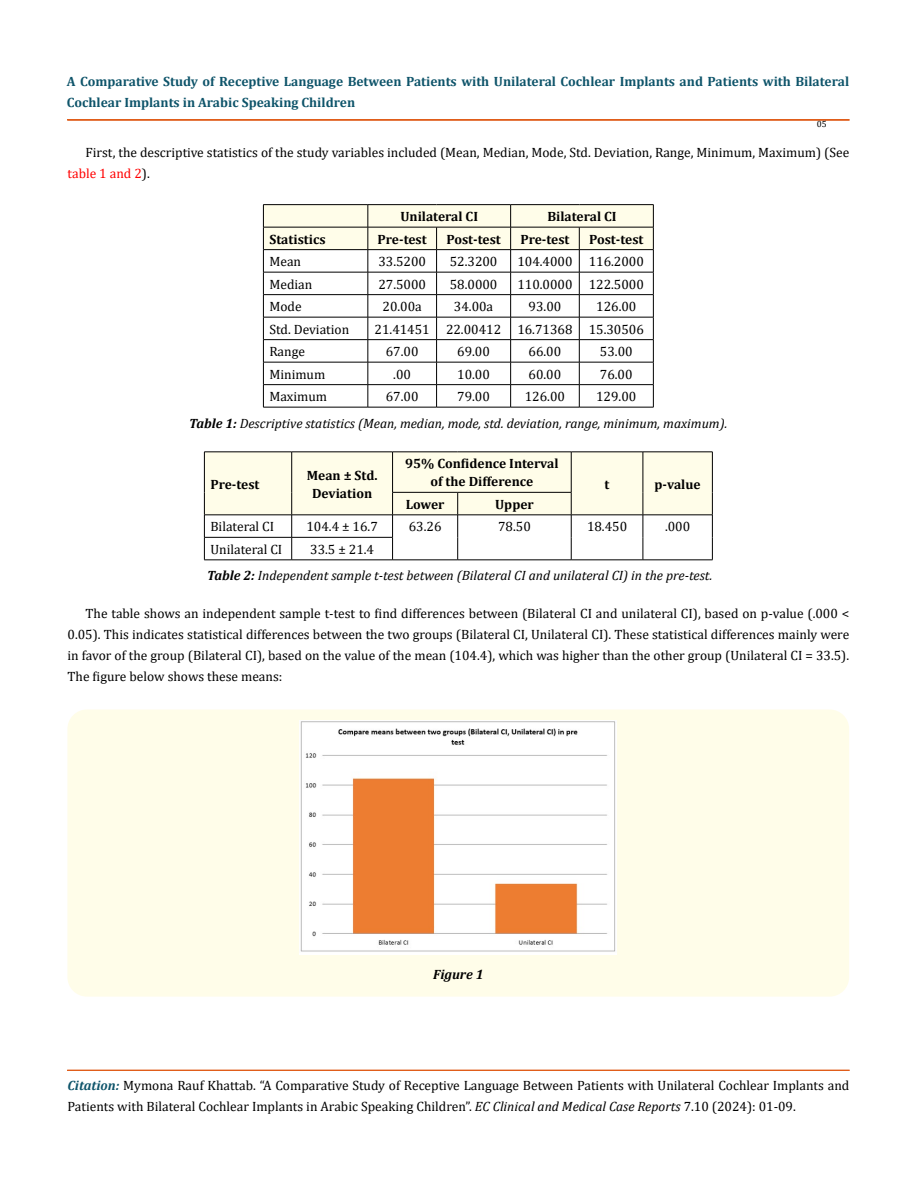
<style>
.page{position:relative;width:917px;height:1188px;background:#fff}
.page>*{position:absolute;margin:0;border:0;box-sizing:border-box;transform-origin:0 0}
.t1{font:13.5px/21px "Cambria";color:#000}
.t2{font:italic 13.5px/27.2px "Cambria";color:#000}
.t3{font:700 13.5px/18px "Cambria";color:#000;text-align:center}
.t4{font:700 13.5px/21px "Cambria";color:#0e546a}
.t5{font:italic 700 13.5px "Cambria";color:#000}
.t6{font:9px "Cambria";color:#000}
.s1{color:#f00}
.s2{font-style:normal}
.s3{font-weight:700}
.s4{font-weight:700;font-style:italic;color:#0e546a}
.s5{font-style:italic}
</style>
<div class="page">
<div style="left:67px;top:120px;width:782px;height:1px;border:1px solid #e05d1a"></div>
<div style="left:67px;top:1070px;width:782px;height:1px;border:1px solid #e05d1a"></div>
<hr style="left:263px;top:204px;width:105px;height:1px;background:#000">
<hr style="left:368px;top:204px;width:68px;height:1px;background:#000">
<hr style="left:436px;top:204px;width:74px;height:1px;background:#000">
<hr style="left:510px;top:204px;width:69px;height:1px;background:#000">
<hr style="left:579px;top:204px;width:74px;height:1px;background:#000">
<svg style="left:263px;top:205px;width:391px;height:202px"></svg>
<hr style="left:263px;top:407px;width:105px;height:1px;background:#000">
<hr style="left:368px;top:407px;width:68px;height:1px;background:#000">
<hr style="left:436px;top:407px;width:74px;height:1px;background:#000">
<hr style="left:510px;top:407px;width:69px;height:1px;background:#000">
<hr style="left:579px;top:407px;width:74px;height:1px;background:#000">
<svg style="left:204px;top:452px;width:509px;height:108px"></svg>
<hr style="left:204px;top:560px;width:88px;height:1px;background:#000">
<hr style="left:292px;top:560px;width:100px;height:1px;background:#000">
<hr style="left:392px;top:560px;width:65px;height:1px;background:#000">
<hr style="left:457px;top:560px;width:114px;height:1px;background:#000">
<hr style="left:571px;top:560px;width:72px;height:1px;background:#000">
<hr style="left:643px;top:560px;width:69px;height:1px;background:#000">
<div style="left:67px;top:710px;width:782px;height:287px;background:#fffde9;border-radius:19px"></div>
<img style="left:300px;top:720px;width:316px;height:235px">
<p class="t4" style="left:67px;top:71px;width:783px">A Comparative Study of Receptive Language Between Patients with Unilateral Cochlear Implants and Patients with Bilateral<br>Cochlear Implants in Arabic Speaking Children</p>
<p class="t6" style="left:816px;top:118px;width:11px">05</p>
<p class="t1" style="left:68px;top:142px;width:783px;text-indent:18px">First, the descriptive statistics of the study variables included (Mean, Median, Mode, Std. Deviation, Range, Minimum, Maximum) (See <span class="s1">table 1 and 2</span>).</p>
<p class="t3" style="left:400px;top:207px;width:79px">Unilateral CI</p>
<p class="t3" style="left:547px;top:207px;width:71px">Bilateral CI</p>
<p class="t3" style="left:269px;top:230px;width:58px">Statistics</p>
<p class="t3" style="left:377px;top:230px;width:51px">Pre-test</p>
<p class="t3" style="left:446px;top:230px;width:56px">Post-test</p>
<p class="t3" style="left:520px;top:230px;width:51px">Pre-test</p>
<p class="t3" style="left:589px;top:230px;width:56px">Post-test</p>
<p class="t1" style="left:269px;top:251px;width:33px">Mean</p>
<p class="t1" style="left:378px;top:251px;width:49px">33.5200</p>
<p class="t1" style="left:450px;top:251px;width:49px">52.3200</p>
<p class="t1" style="left:517px;top:251px;width:128px">104.4000 116.2000</p>
<p class="t1" style="left:269px;top:273px;width:44px">Median</p>
<p class="t1" style="left:378px;top:273px;width:49px">27.5000</p>
<p class="t1" style="left:450px;top:273px;width:49px">58.0000</p>
<p class="t1" style="left:517px;top:273px;width:128px">110.0000 122.5000</p>
<p class="t1" style="left:269px;top:296px;width:34px">Mode</p>
<p class="t1" style="left:382px;top:296px;width:41px">20.00a</p>
<p class="t1" style="left:454px;top:296px;width:41px">34.00a</p>
<p class="t1" style="left:528px;top:296px;width:34px">93.00</p>
<p class="t1" style="left:596px;top:296px;width:42px">126.00</p>
<p class="t1" style="left:269px;top:319px;width:81px">Std. Deviation</p>
<p class="t1" style="left:374px;top:319px;width:271px">21.41451 22.00412 16.71368 15.30506</p>
<p class="t1" style="left:269px;top:341px;width:37px">Range</p>
<p class="t1" style="left:386px;top:341px;width:34px">67.00</p>
<p class="t1" style="left:457px;top:341px;width:34px">69.00</p>
<p class="t1" style="left:528px;top:341px;width:34px">66.00</p>
<p class="t1" style="left:600px;top:341px;width:34px">53.00</p>
<p class="t1" style="left:269px;top:364px;width:57px">Minimum</p>
<p class="t1" style="left:393px;top:364px;width:19px">.00</p>
<p class="t1" style="left:457px;top:364px;width:34px">10.00</p>
<p class="t1" style="left:528px;top:364px;width:34px">60.00</p>
<p class="t1" style="left:600px;top:364px;width:34px">76.00</p>
<p class="t1" style="left:269px;top:386px;width:59px">Maximum</p>
<p class="t1" style="left:386px;top:386px;width:34px">67.00</p>
<p class="t1" style="left:457px;top:386px;width:34px">79.00</p>
<p class="t1" style="left:525px;top:386px;width:42px">126.00</p>
<p class="t2" style="left:189px;top:382px;width:540px;text-indent:407px"><span class="s2">129.00<br></span><span class="s3">Table 1:</span> Descriptive statistics (Mean, median, mode, std. deviation, range, minimum, maximum).</p>
<p class="t3" style="left:210px;top:475px;width:51px">Pre-test</p>
<p class="t3" style="left:307px;top:466px;width:72px">Mean ± Std.<br>Deviation</p>
<p class="t3" style="left:405px;top:454px;width:155px">95% Confidence Interval of the Difference</p>
<p class="t3" style="left:406px;top:495px;width:40px">Lower</p>
<p class="t3" style="left:495px;top:495px;width:40px">Upper</p>
<p class="t3" style="left:604px;top:475px;width:6px">t</p>
<p class="t3" style="left:654px;top:475px;width:48px">p-value</p>
<p class="t1" style="left:210px;top:516px;width:65px">Bilateral CI</p>
<p class="t1" style="left:306px;top:516px;width:73px">104.4 ± 16.7</p>
<p class="t1" style="left:409px;top:516px;width:34px">63.26</p>
<p class="t1" style="left:498px;top:516px;width:34px">78.50</p>
<p class="t1" style="left:587px;top:516px;width:42px">18.450</p>
<p class="t1" style="left:665px;top:516px;width:27px">.000</p>
<p class="t1" style="left:210px;top:539px;width:73px">Unilateral CI</p>
<p class="t2" style="left:207px;top:536px;width:506px;line-height:25.7px;text-indent:103px"><span class="s2">33.5 ± 21.4<br></span><span class="s3">Table 2:</span> Independent sample t-test between (Bilateral CI and unilateral CI) in the pre-test.</p>
<p class="t1" style="left:68px;top:603px;width:783px;text-align:justify;text-indent:18px">The table shows an independent sample t-test to find differences between (Bilateral CI and unilateral CI), based on p-value (.000 &lt; 0.05). This indicates statistical differences between the two groups (Bilateral CI, Unilateral CI). These statistical differences mainly were in favor of the group (Bilateral CI), based on the value of the mean (104.4), which was higher than the other group (Unilateral CI = 33.5).<br>The figure below shows these means:</p>
<p class="t5" style="left:433px;top:965px;width:52px">Figure 1</p>
<p class="t1" style="left:68px;top:1075px;width:783px"><span class="s4">Citation:</span> Mymona Rauf Khattab. “A Comparative Study of Receptive Language Between Patients with Unilateral Cochlear Implants and<br>Patients with Bilateral Cochlear Implants in Arabic Speaking Children”. <span class="s5">EC Clinical and Medical Case Reports</span> 7.10 (2024): 01-09.</p>
</div>
